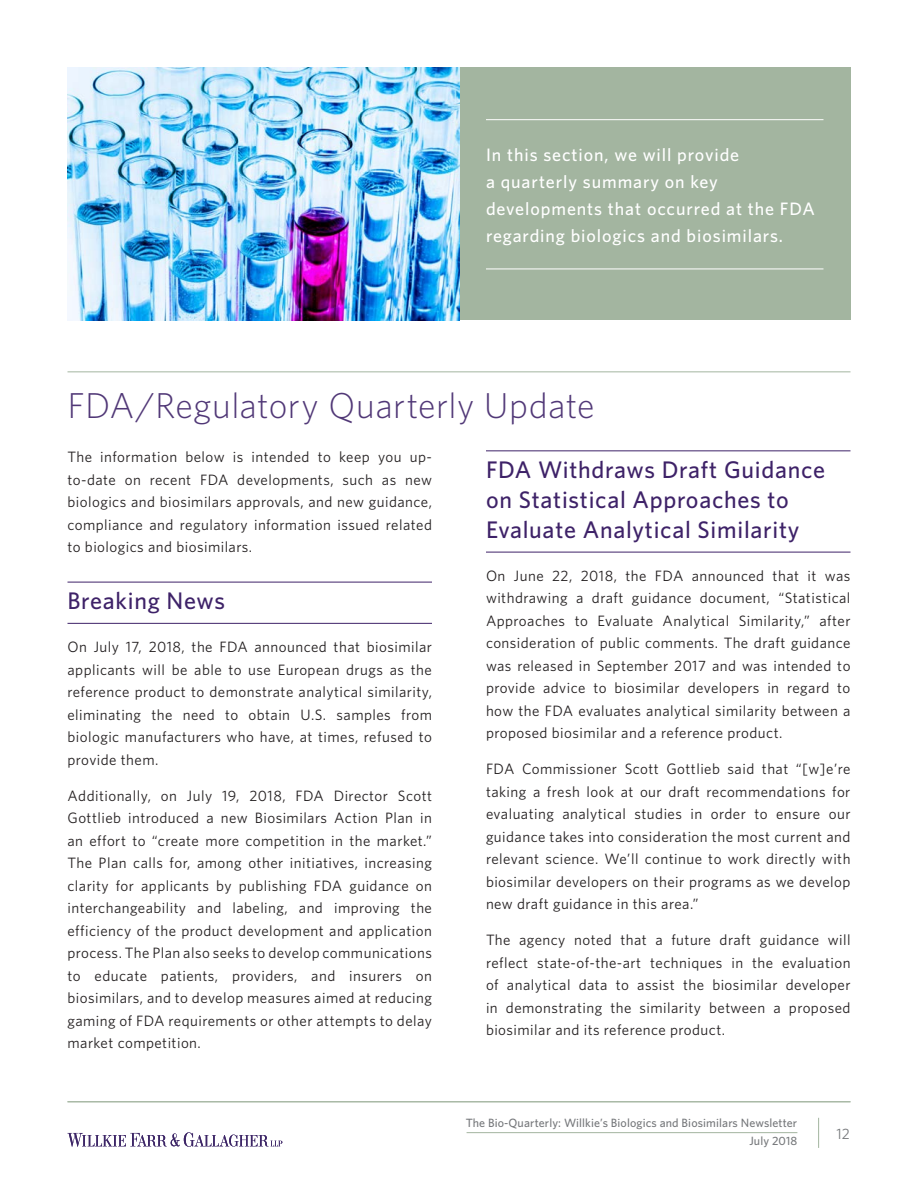
<style>
.page{position:relative;width:918px;height:1188px;background:#fff}
.page>*{position:absolute;margin:0;border:0;box-sizing:border-box;transform-origin:0 0}
.Article_First_Page{font:300 36px "Whitney";letter-spacing:.01em;color:#513877}
.Section_Subhead_-_la{font:500 24px/30px "Whitney";letter-spacing:.03em;color:#3e2268}
.Article_-_descriptio{font:500 18px/27px "Whitney";letter-spacing:.05em;color:#fff}
.Body_Text{font:15px/22.5px "Whitney";letter-spacing:.03em;color:#231f20;text-align:justify}
.t1{font:15px "Whitney";color:#76787b}
.t2{font:500 12px/18px "Whitney";letter-spacing:.01em;color:#76787b;text-align:right}
</style>
<div class="page">
<hr style="left:467px;top:1132px;width:330px;height:1px;background:#a3b5a0">
<hr style="left:818px;top:1118px;width:1px;height:30px;background:#a3b5a0">
<hr style="left:68px;top:372px;width:782px;height:1px;background:#a3b5a0">
<svg style="left:68px;top:1132px;width:214px;height:15px"></svg>
<hr style="left:68px;top:1102px;width:782px;height:1px;background:#a3b5a0">
<hr style="left:68px;top:582px;width:364px;height:1px;background:#3e2268">
<hr style="left:68px;top:623px;width:364px;height:1px;background:#3e2268">
<hr style="left:486px;top:450px;width:364px;height:1px;background:#3e2268">
<hr style="left:486px;top:552px;width:364px;height:1px;background:#3e2268">
<div style="left:459px;top:68px;width:391px;height:252px;background:#a3b5a0"></div>
<hr style="left:486px;top:119px;width:338px;height:1px;background:#fff">
<hr style="left:486px;top:269px;width:338px;height:1px;background:#fff">
<img style="left:68px;top:67px;width:391px;height:253px">
<p class="Article_-_descriptio" style="left:486px;top:141px;width:330px">In this section, we will provide<br>a quarterly summary on key developments that occurred at the FDA regarding biologics and biosimilars.</p>
<p class="Article_First_Page" style="left:68px;top:381px;width:529px">FDA/Regulatory Quarterly Update</p>
<p class="Body_Text" style="left:68px;top:446px;width:366px">The information below is intended to keep you up&shy;to-date on recent FDA developments, such as new biologics and biosimilars approvals, and new guidance, compliance and regulatory information issued related to biologics and biosimilars.</p>
<p class="Section_Subhead_-_la" style="left:68px;top:586px;width:159px">Breaking News</p>
<p class="Body_Text" style="left:68px;top:635px;width:366px">On July 17, 2018, the FDA announced that biosimilar applicants will be able to use European drugs as the reference product to demonstrate analytical similarity, eliminating the need to obtain U.S. samples from biologic manufacturers who have, at times, refused to provide them.</p>
<p class="Body_Text" style="left:68px;top:784px;width:366px">Additionally, on July 19, 2018, FDA Director Scott Gottlieb introduced a new Biosimilars Action Plan in an effort to “create more competition in the market.” The Plan calls for, among other initiatives, increasing clarity for applicants by publishing FDA guidance on interchangeability and labeling, and improving the efficiency of the product development and application process. The Plan also seeks to develop communications to educate patients, providers, and insurers on biosimilars, and to develop measures aimed at reducing gaming of FDA requirements or other attempts to delay market competition.</p>
<p class="Section_Subhead_-_la" style="left:486px;top:455px;width:340px">FDA Withdraws Draft Guidance on Statistical Approaches to<br>Evaluate Analytical Similarity</p>
<p class="Body_Text" style="left:486px;top:564px;width:366px">On June 22, 2018, the FDA announced that it was withdrawing a draft guidance document, “Statistical Approaches to Evaluate Analytical Similarity,” after consideration of public comments. The draft guidance was released in September 2017 and was intended to provide advice to biosimilar developers in regard to how the FDA evaluates analytical similarity between a proposed biosimilar and a reference product.</p>
<p class="Body_Text" style="left:486px;top:758px;width:366px">FDA Commissioner Scott Gottlieb said that “[w]e’re taking a fresh look at our draft recommendations for evaluating analytical studies in order to ensure our guidance takes into consideration the most current and relevant science. We’ll continue to work directly with biosimilar developers on their programs as we develop new draft guidance in this area.”</p>
<p class="Body_Text" style="left:486px;top:929px;width:366px">The agency noted that a future draft guidance will reflect state-of-the-art techniques in the evaluation of analytical data to assist the biosimilar developer in demonstrating the similarity between a proposed biosimilar and its reference product.</p>
<p class="t2" style="left:466px;top:1114px;width:333px">The Bio-Quarterly: Willkie’s Biologics and Biosimilars Newsletter<br>July 2018</p>
<p class="t1" style="left:836px;top:1123px;width:15px">12</p>
</div>
